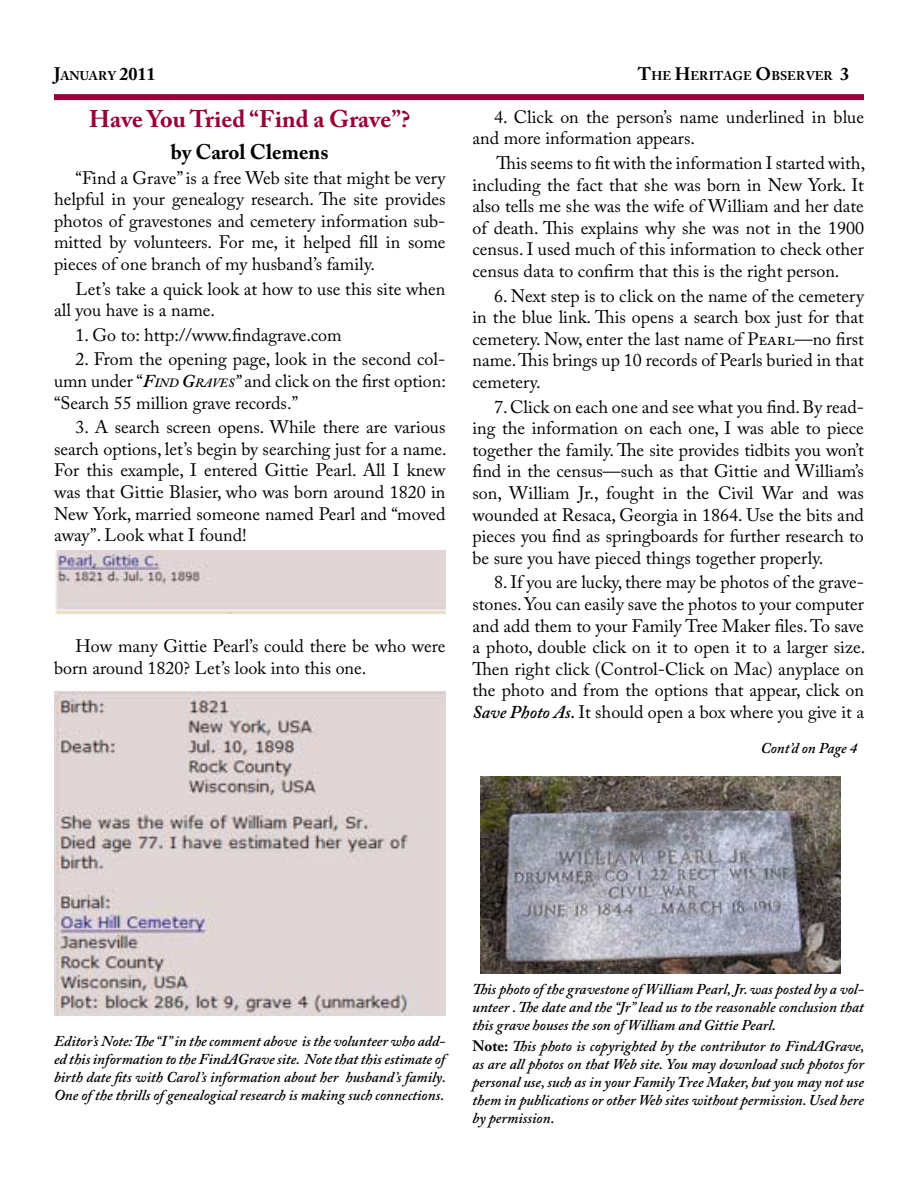
<style>
.page{position:relative;width:918px;height:1188px;background:#fff}
.page>*{position:absolute;margin:0;border:0;box-sizing:border-box;transform-origin:0 0}
.t1{font:700 24px "Adobe Caslon Pro";color:#970039}
.t2{font:700 21px "Adobe Caslon Pro";color:#000}
.t3{font:18px/21.6px "Adobe Caslon Pro";color:#000;text-align:justify}
.t4{font:italic 600 15px/18px "Adobe Caslon Pro";color:#000;text-align:justify}
.t5{font:700 12.6px "Adobe Caslon Pro";color:#000}
.s1{font-size:18px}
.s2{font-weight:600;font-style:italic}
.s3{font-weight:600;font-style:italic;font-size:12.6px}
.s4{font-weight:700;font-style:normal}
</style>
<div class="page">
<div style="left:54px;top:94px;width:810px;height:6px;background:#970039"></div>
<img style="left:481px;top:776px;width:360px;height:198px">
<img style="left:54px;top:551px;width:392px;height:63px">
<img style="left:54px;top:691px;width:392px;height:324px">
<p class="t5" style="left:54px;top:68px;width:103px"><span class="s1">J</span>anuary <span class="s1">2011</span></p>
<p class="t5" style="left:638px;top:68px;width:197px"><span class="s1">T</span>he <span class="s1">H</span>eritage <span class="s1">O</span> bserver</p>
<p class="t3" style="left:472px;top:106px;width:393px;text-indent:22px">4. Click on the person’s name underlined in blue and more information appears.</p>
<p class="t3" style="left:472px;top:152px;width:394px;text-indent:24px">This seems to fit with the information I started with, including the fact that she was born in New York. It also tells me she was the wife of William and her date of death. This explains why she was not in the 1900 census. I used much of this information to check other census data to confirm that this is the right person.</p>
<p class="t3" style="left:472px;top:285px;width:393px;text-indent:22px">6. Next step is to click on the name of the cemetery in the blue link. This opens a search box just for that cemetery. Now, enter the last name of Pearl—no first name. This brings up 10 records of Pearls buried in that cemetery.</p>
<p class="t3" style="left:472px;top:396px;width:393px;text-indent:22px">7. Click on each one and see what you find. By read&shy;ing the information on each one, I was able to piece together the family. The site provides tidbits you won’t find in the census—such as that Gittie and William’s son, William Jr., fought in the Civil War and was wounded at Resaca, Georgia in 1864. Use the bits and pieces you find as springboards for further research to be sure you have pieced things together properly.</p>
<p class="t3" style="left:472px;top:571px;width:394px;text-indent:22px">8. If you are lucky, there may be photos of the grave&shy;stones. You can easily save the photos to your computer and add them to your Family Tree Maker files. To save a photo, double click on it to open it to a larger size.<br>Then right click (Control-Click on Mac) anyplace on the photo and from the options that appear, click on <span class="s2">Save Photo As.</span> It should open a box where you give it a</p>
<h1 class="t1" style="left:89px;top:105px;width:323px">Have You Tried “Find a Grave”?</h1>
<p class="t2" style="left:171px;top:139px;width:159px">by Carol Clemens</p>
<p class="t3" style="left:54px;top:167px;width:394px;text-indent:22px">“Find a Grave” is a free Web site that might be very helpful in your genealogy research. The site provides photos of gravestones and cemetery information sub&shy;mitted by volunteers. For me, it helped fill in some pieces of one branch of my husband’s family.</p>
<p class="t3" style="left:54px;top:278px;width:393px;text-indent:22px">Let’s take a quick look at how to use this site when all you have is a name.</p>
<p class="t3" style="left:76px;top:324px;width:268px">1. Go to: http://www.findagrave.com</p>
<p class="t3" style="left:54px;top:348px;width:394px;text-indent:22px">2. From the opening page, look in the second col&shy;umn under “<span class="s2">F</span><span class="s3">ind</span> <span class="s2">G</span><span class="s3">raves</span><span class="s2">”</span> and click on the first option: “Search 55 million grave records.”</p>
<p class="t3" style="left:54px;top:416px;width:394px;text-indent:22px">3. A search screen opens. While there are various search options, let’s begin by searching just for a name.<br>For this example, I entered Gittie Pearl. All I knew was that Gittie Blasier, who was born around 1820 in New York, married someone named Pearl and “moved away”. Look what I found!</p>
<p class="t3" style="left:54px;top:635px;width:393px;text-indent:22px">How many Gittie Pearl’s could there be who were born around 1820? Let’s look into this one.</p>
<p class="t4" style="left:761px;top:739px;width:98px">Cont’d on Page 4</p>
<p class="t4" style="left:54px;top:1032px;width:393px">Editor’s Note: The “I” in the comment above is the volunteer who add&shy;ed this information to the FindAGrave site. Note that this estimate of birth date fits with Carol’s information about her husband’s family.<br>One of the thrills of genealogical research is making such connections.</p>
<p class="t4" style="left:472px;top:980px;width:393px">This photo of the gravestone of William Pearl, Jr. was posted by a vol&shy;unteer . The date and the “Jr” lead us to the reasonable conclusion that this grave houses the son of William and Gittie Pearl.</p>
<p class="t4" style="left:472px;top:1037px;width:393px"><span class="s4">Note:</span> This photo is copyrighted by the contributor to FindAGrave, as are all photos on that Web site. You may download such photos for personal use, such as in your Family Tree Maker, but you may not use them in publications or other Web sites without permission. Used here by permission.</p>
</div>
